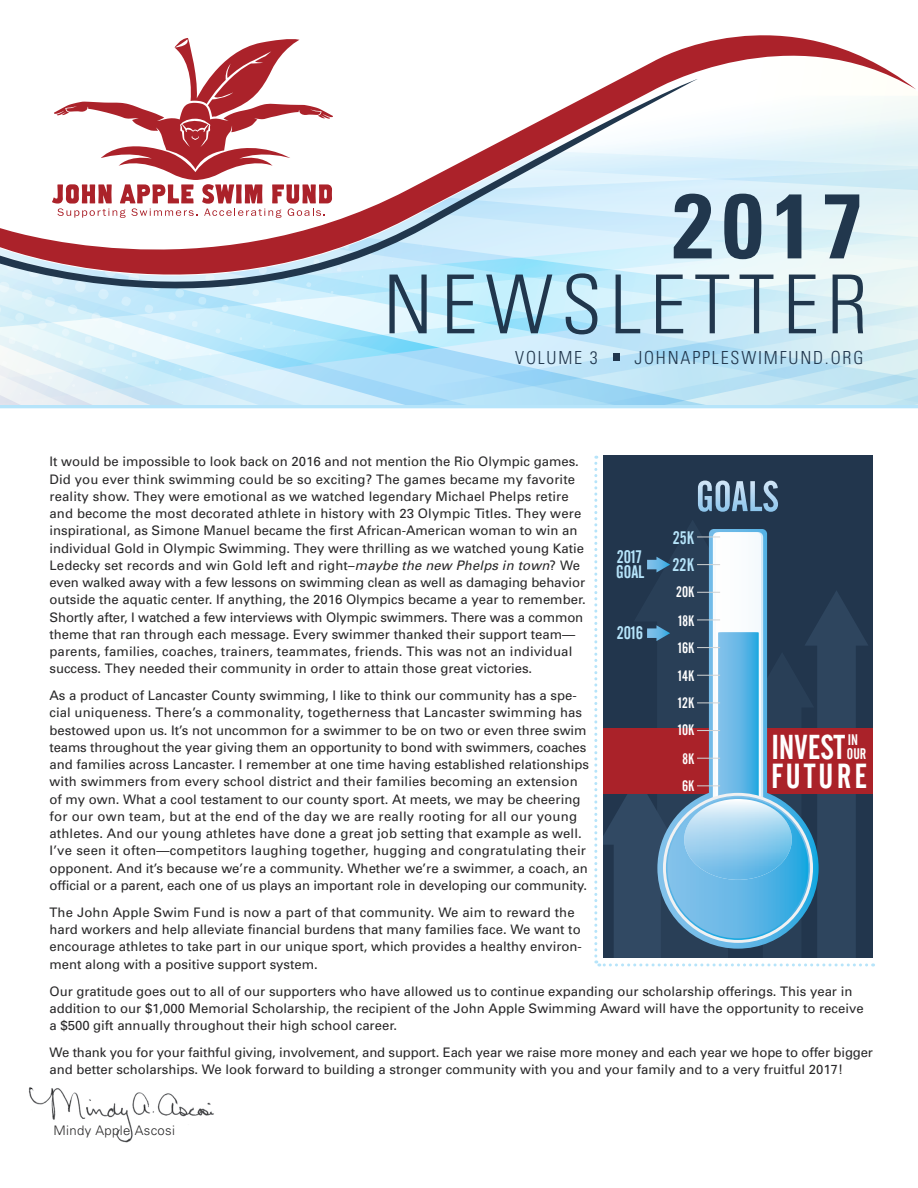
<style>
.page{position:relative;width:918px;height:1188px;background:#fff}
.page>*{position:absolute;margin:0;border:0;box-sizing:border-box;transform-origin:0 0}
.t1{font:700 condensed 91.65px "Univers";color:#21374d}
.t2{font:300 condensed 81.45px "Univers";letter-spacing:.1em;color:#21374d}
.t3{font:34.5px "Alternate Gothic No 2 BT";letter-spacing:.095em;color:#fff}
.t4{font:34.2px "Alternate Gothic No 2 BT";color:#fff}
.t5{font:300 condensed 18px "Univers";letter-spacing:.1em;color:#21374d}
.t6{font:18px "Alternate Gothic No 2 BT";color:#b6e4fa}
.t7{font:15.15px/13.5px "Alternate Gothic No 2 BT";color:#fff}
.t8{font:15px/27.6px "Alternate Gothic No 2 BT";color:#fff;text-align:justify}
.t9{font:13.2px/17.2px "Univers";color:#292829}
.t10{font:300 13.2px "Univers";letter-spacing:.025em;color:#292829}
.s1{font-style:italic}
</style>
<div class="page">
<hr style="left:0;top:404px;width:918px;height:4px;background:#b6e4fa">
<img style="left:28px;top:1087px;width:186px;height:56px">
<svg style="left:594px;top:456px;width:280px;height:510px;background:#67748a"></svg>
<svg style="left:565px;top:213px;width:353px;height:192px;background:#c2e5f4"></svg>
<svg style="left:0;top:339px;width:565px;height:66px;background:#c4e8f9"></svg>
<svg style="left:620px;top:35px;width:296px;height:290px"></svg>
<div style="left:613px;top:353px;width:7px;height:7px;background:#21374d"></div>
<svg style="left:0;top:79px;width:698px;height:260px"></svg>
<svg style="left:52px;top:38px;width:281px;height:180px"></svg>
<h1 class="t1" style="left:673px;top:170px;width:192px">2017</h1>
<h2 class="t2" style="left:383px;top:256px;width:486px">NEWSLETTER</h2>
<h3 class="t5" style="left:515px;top:346px;width:84px">VOLUME 3</h3>
<h3 class="t5" style="left:634px;top:346px;width:231px">JOHNAPPLESWIMFUND.ORG</h3>
<p class="t9" style="left:50px;top:453px;width:538px">It would be impossible to look back on 2016 and not mention the Rio Olympic games.<br>Did you ever think swimming could be so exciting? The games became my favorite reality show. They were emotional as we watched legendary Michael Phelps retire and become the most decorated athlete in history with 23 Olympic Titles. They were inspirational, as Simone Manuel became the first African-American woman to win an individual Gold in Olympic Swimming. They were thrilling as we watched young Katie Ledecky set records and win Gold left and right–<span class="s1">maybe the new Phelps in town</span>? We even walked away with a few lessons on swimming clean as well as damaging behavior outside the aquatic center. If anything, the 2016 Olympics became a year to remember.<br>Shortly after, I watched a few interviews with Olympic swimmers. There was a common theme that ran through each message. Every swimmer thanked their support team— parents, families, coaches, trainers, teammates, friends. This was not an individual success. They needed their community in order to attain those great victories.</p>
<p class="t9" style="left:50px;top:687px;width:541px">As a product of Lancaster County swimming, I like to think our community has a spe&shy;cial uniqueness. There’s a commonality, togetherness that Lancaster swimming has bestowed upon us. It’s not uncommon for a swimmer to be on two or even three swim teams throughout the year giving them an opportunity to bond with swimmers, coaches and families across Lancaster. I remember at one time having established relationships with swimmers from every school district and their families becoming an extension of my own. What a cool testament to our county sport. At meets, we may be cheering for our own team, but at the end of the day we are really rooting for all our young athletes. And our young athletes have done a great job setting that example as well.<br>I’ve seen it often—competitors laughing together, hugging and congratulating their opponent. And it’s because we’re a community. Whether we’re a swimmer, a coach, an official or a parent, each one of us plays an important role in developing our community.</p>
<p class="t9" style="left:50px;top:903px;width:534px">The John Apple Swim Fund is now a part of that community. We aim to reward the hard workers and help alleviate financial burdens that many families face. We want to encourage athletes to take part in our unique sport, which provides a healthy environ&shy;ment along with a positive support system.</p>
<p class="t9" style="left:50px;top:982px;width:816px">Our gratitude goes out to all of our supporters who have allowed us to continue expanding our scholarship offerings. This year in addition to our $1,000 Memorial Scholarship, the recipient of the John Apple Swimming Award will have the opportunity to receive a $500 gift annually throughout their high school career.</p>
<p class="t9" style="left:50px;top:1044px;width:825px">We thank you for your faithful giving, involvement, and support. Each year we raise more money and each year we hope to offer bigger and better scholarships. We look forward to building a stronger community with you and your family and to a very fruitful 2017!</p>
<h3 class="t6" style="left:673px;top:527px;width:23px">25K</h3>
<h3 class="t6" style="left:617px;top:547px;width:26px">2017</h3>
<h3 class="t6" style="left:672px;top:555px;width:23px">22K</h3>
<p class="t8" style="left:676px;top:578px;width:20px">20K</p>
<h3 class="t6" style="left:616px;top:561px;width:30px">GOAL</h3>
<p class="t8" style="left:679px;top:607px;width:17px">18K</p>
<h3 class="t6" style="left:617px;top:623px;width:28px">2016</h3>
<p class="t8" style="left:678px;top:634px;width:18px">16K 14K 12K 10K 8K 6K</p>
<h3 class="t4" style="left:771px;top:728px;width:75px">INVEST</h3>
<h3 class="t3" style="left:771px;top:757px;width:98px">FUTURE</h3>
<p class="t7" style="left:847px;top:734px;width:21px">IN<br>OUR</p>
<p class="t10" style="left:53px;top:1122px;width:123px">Mindy Apple Ascosi</p>
</div>
